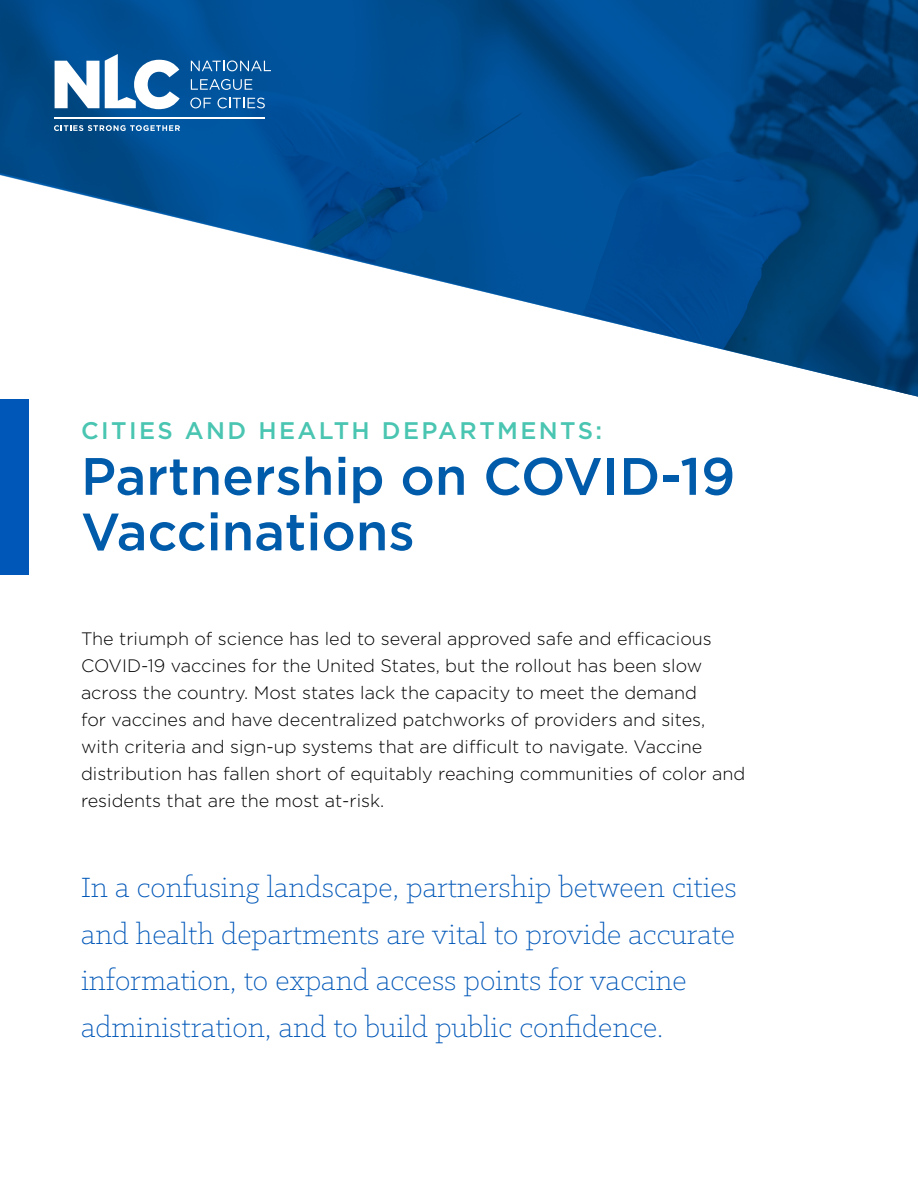
<style>
.page{position:relative;width:918px;height:1188px;background:#fff}
.page>*{position:absolute;margin:0;border:0;box-sizing:border-box;transform-origin:0 0}
.t1{font:500 52.5px/55.5px "Gotham";color:#005baa}
.t2{font:300 31.5px/46.5px "Klinic Slab";color:#0057b8}
.t3{font:500 24px "Gotham";letter-spacing:.1em;color:#49c5b1}
.t4{font:300 18px/27px "Gotham";color:#000}
</style>
<div class="page">
<div style="left:0;top:400px;width:29px;height:175px;background:#0057b8"></div>
<svg style="left:0;top:0;width:918px;height:400px"></svg>
<hr style="left:55px;top:117px;width:210px;height:2px;background:#fff">
<svg style="left:191px;top:60px;width:80px;height:11px"></svg>
<svg style="left:191px;top:79px;width:61px;height:11px"></svg>
<svg style="left:190px;top:98px;width:21px;height:10px"></svg>
<svg style="left:218px;top:98px;width:47px;height:10px"></svg>
<svg style="left:54px;top:125px;width:126px;height:6px"></svg>
<svg style="left:105px;top:54px;width:75px;height:55px"></svg>
<svg style="left:55px;top:61px;width:44px;height:47px"></svg>
<h3 class="t3" style="left:81px;top:415px;width:523px">CITIES AND HEALTH DEPARTMENTS:</h3>
<h1 class="t1" style="left:81px;top:448px;width:656px">Partnership on COVID-19<br>Vaccinations</h1>
<p class="t4" style="left:81px;top:625px;width:666px">The triumph of science has led to several approved safe and efficacious COVID-19 vaccines for the United States, but the rollout has been slow across the country. Most states lack the capacity to meet the demand<br>for vaccines and have decentralized patchworks of providers and sites, with criteria and sign-up systems that are difficult to navigate. Vaccine distribution has fallen short of equitably reaching communities of color and residents that are the most at-risk.</p>
<h2 class="t2" style="left:81px;top:863px;width:657px">In a confusing landscape, partnership between cities and health departments are vital to provide accurate information, to expand access points for vaccine administration, and to build public confidence.</h2>
</div>
